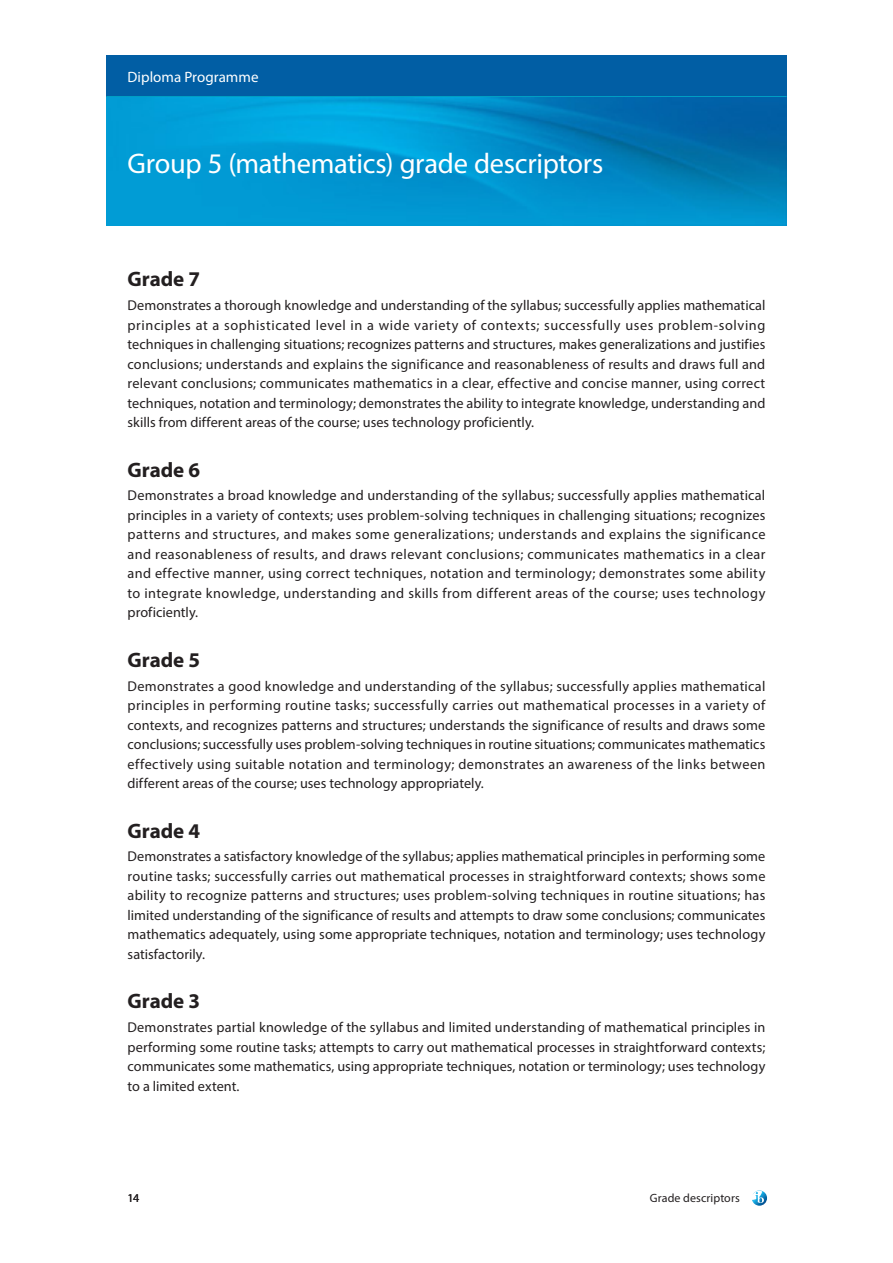
<style>
.page{position:relative;width:893px;height:1263px;background:#fff}
.page>*{position:absolute;margin:0;border:0;box-sizing:border-box;transform-origin:0 0}
.Heading_2{font:28.5px "Myriad Pro";letter-spacing:-.01em;color:#fff}
.Heading_4{font:700 21px "Myriad Pro";letter-spacing:-.005em;color:#231f20}
.Heading_1{font:15px "Myriad Pro";color:#fff}
.Body{font:14.25px/19.5px "Myriad Pro";letter-spacing:.005em;color:#231f20;text-align:justify}
.t1{font:12px "Myriad Pro";letter-spacing:.01em;color:#231f20}
</style>
<div class="page">
<div style="left:106px;top:55px;width:681px;height:43px;background:#015ea4"></div>
<hr style="left:106px;top:96px;width:681px;height:3px;background:#00bad1">
<svg style="left:752px;top:1190px;width:15px;height:16px"></svg>
<img style="left:106px;top:98px;width:681px;height:127px">
<p class="Heading_1" style="left:128px;top:67px;width:132px">Diploma Programme</p>
<p class="Heading_2" style="left:128px;top:146px;width:477px">Group 5 (mathematics) grade descriptors</p>
<p class="Heading_4" style="left:128px;top:266px;width:74px">Grade 7</p>
<p class="Body" style="left:128px;top:295px;width:639px">Demonstrates a thorough knowledge and understanding of the syllabus; successfully applies mathematical principles at a sophisticated level in a wide variety of contexts; successfully uses problem-solving techniques in challenging situations; recognizes patterns and structures, makes generalizations and justifies conclusions; understands and explains the significance and reasonableness of results and draws full and relevant conclusions; communicates mathematics in a clear, effective and concise manner, using correct techniques, notation and terminology; demonstrates the ability to integrate knowledge, understanding and skills from different areas of the course; uses technology proficiently.</p>
<p class="Heading_4" style="left:128px;top:456px;width:74px">Grade 6</p>
<p class="Body" style="left:128px;top:486px;width:639px">Demonstrates a broad knowledge and understanding of the syllabus; successfully applies mathematical principles in a variety of contexts; uses problem-solving techniques in challenging situations; recognizes patterns and structures, and makes some generalizations; understands and explains the significance and reasonableness of results, and draws relevant conclusions; communicates mathematics in a clear and effective manner, using correct techniques, notation and terminology; demonstrates some ability to integrate knowledge, understanding and skills from different areas of the course; uses technology proficiently.</p>
<p class="Heading_4" style="left:128px;top:646px;width:74px">Grade 5</p>
<p class="Body" style="left:128px;top:676px;width:639px">Demonstrates a good knowledge and understanding of the syllabus; successfully applies mathematical principles in performing routine tasks; successfully carries out mathematical processes in a variety of contexts, and recognizes patterns and structures; understands the significance of results and draws some conclusions; successfully uses problem-solving techniques in routine situations; communicates mathematics effectively using suitable notation and terminology; demonstrates an awareness of the links between different areas of the course; uses technology appropriately.</p>
<p class="Heading_4" style="left:128px;top:817px;width:74px">Grade 4</p>
<p class="Body" style="left:128px;top:847px;width:639px">Demonstrates a satisfactory knowledge of the syllabus; applies mathematical principles in performing some routine tasks; successfully carries out mathematical processes in straightforward contexts; shows some ability to recognize patterns and structures; uses problem-solving techniques in routine situations; has limited understanding of the significance of results and attempts to draw some conclusions; communicates mathematics adequately, using some appropriate techniques, notation and terminology; uses technology satisfactorily.</p>
<p class="Heading_4" style="left:128px;top:988px;width:74px">Grade 3</p>
<p class="Body" style="left:128px;top:1017px;width:639px">Demonstrates partial knowledge of the syllabus and limited understanding of mathematical principles in performing some routine tasks; attempts to carry out mathematical processes in straightforward contexts; communicates some mathematics, using appropriate techniques, notation or terminology; uses technology to a limited extent.</p>
<p class="t1" style="left:128px;top:1190px;width:13px">14</p>
<p class="t1" style="left:650px;top:1190px;width:92px">Grade descriptors</p>
</div>
